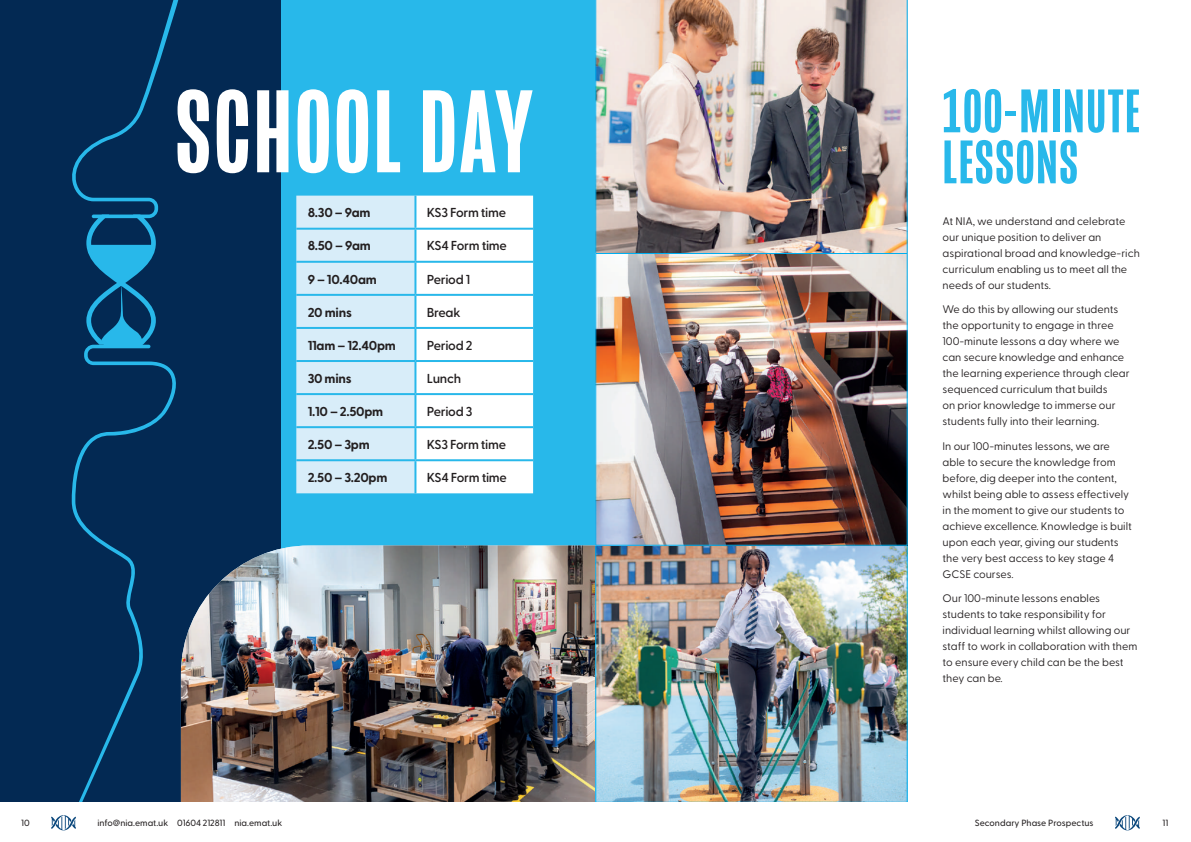
<style>
.page{position:relative;width:1191px;height:842px;background:#fff}
.page>*{position:absolute;margin:0;border:0;box-sizing:border-box;transform-origin:0 0}
.t1{font:500 120.6px "Mongoose";letter-spacing:.025em;color:#fff}
.t2{font:500 63px/51px "Mongoose";letter-spacing:.025em;color:#28b8ea}
.t3{font:700 13px "Greycliff CF";letter-spacing:-.02em;color:#231f20}
.t4{font:600 13px "Greycliff CF";letter-spacing:-.02em;color:#231f20}
.t5{font:11px/16px "Greycliff CF";color:#231f20}
.t6{font:500 9px "Greycliff CF";color:#231f20}
</style>
<div class="page">
<div style="left:131px;top:0;width:464px;height:802px;background:#28b8ea"></div>
<div style="left:0;top:0;width:281px;height:802px;background:#032953"></div>
<svg style="left:71px;top:346px;width:105px;height:456px"></svg>
<svg style="left:72px;top:0;width:107px;height:346px"></svg>
<img style="left:181px;top:545px;width:414px;height:257px">
<img style="left:595px;top:0;width:312px;height:253px">
<img style="left:597px;top:547px;width:308px;height:253px">
<div style="left:595px;top:545px;width:312px;height:257px;border:1px solid #00aeef"></div>
<img style="left:597px;top:255px;width:308px;height:288px">
<div style="left:595px;top:253px;width:312px;height:292px;border:1px solid #00aeef"></div>
<svg style="left:296px;top:196px;width:237px;height:297px;background:#e9f5fb"></svg>
<hr style="left:414px;top:196px;width:2px;height:32px;background:#28b8ea">
<hr style="left:296px;top:228px;width:119px;height:2px;background:#28b8ea">
<hr style="left:296px;top:261px;width:119px;height:2px;background:#28b8ea">
<hr style="left:296px;top:294px;width:119px;height:2px;background:#28b8ea">
<hr style="left:296px;top:327px;width:119px;height:2px;background:#28b8ea">
<hr style="left:296px;top:360px;width:119px;height:2px;background:#28b8ea">
<hr style="left:296px;top:393px;width:119px;height:2px;background:#28b8ea">
<hr style="left:414px;top:230px;width:2px;height:31px;background:#28b8ea">
<hr style="left:414px;top:263px;width:2px;height:31px;background:#28b8ea">
<hr style="left:414px;top:296px;width:2px;height:31px;background:#28b8ea">
<hr style="left:414px;top:329px;width:2px;height:31px;background:#28b8ea">
<hr style="left:414px;top:362px;width:2px;height:31px;background:#28b8ea">
<hr style="left:414px;top:395px;width:2px;height:31px;background:#28b8ea">
<hr style="left:415px;top:228px;width:118px;height:2px;background:#28b8ea">
<hr style="left:415px;top:261px;width:118px;height:2px;background:#28b8ea">
<hr style="left:415px;top:294px;width:118px;height:2px;background:#28b8ea">
<hr style="left:415px;top:327px;width:118px;height:2px;background:#28b8ea">
<hr style="left:415px;top:360px;width:118px;height:2px;background:#28b8ea">
<hr style="left:415px;top:393px;width:118px;height:2px;background:#28b8ea">
<hr style="left:296px;top:426px;width:119px;height:2px;background:#28b8ea">
<hr style="left:296px;top:459px;width:119px;height:2px;background:#28b8ea">
<hr style="left:414px;top:428px;width:2px;height:31px;background:#28b8ea">
<hr style="left:414px;top:461px;width:2px;height:32px;background:#28b8ea">
<hr style="left:415px;top:426px;width:118px;height:2px;background:#28b8ea">
<hr style="left:415px;top:459px;width:118px;height:2px;background:#28b8ea">
<svg style="left:51px;top:815px;width:25px;height:15px"></svg>
<svg style="left:1115px;top:815px;width:25px;height:15px"></svg>
<h1 class="t1" style="left:175px;top:63px;width:359px">SCHOOL DAY</h1>
<p class="t3" style="left:308px;top:203px;width:64px">8.30 – 9am</p>
<p class="t4" style="left:427px;top:203px;width:81px">KS3 Form time</p>
<p class="t3" style="left:308px;top:236px;width:65px">8.50 – 9am</p>
<p class="t4" style="left:427px;top:236px;width:82px">KS4 Form time</p>
<p class="t3" style="left:308px;top:269px;width:71px">9 – 10.40am</p>
<p class="t4" style="left:427px;top:269px;width:45px">Period 1</p>
<p class="t3" style="left:308px;top:302px;width:46px">20 mins</p>
<p class="t4" style="left:427px;top:302px;width:35px">Break</p>
<p class="t3" style="left:308px;top:335px;width:90px">11am – 12.40pm</p>
<p class="t4" style="left:427px;top:335px;width:47px">Period 2</p>
<p class="t3" style="left:308px;top:368px;width:46px">30 mins</p>
<p class="t4" style="left:427px;top:368px;width:36px">Lunch</p>
<p class="t3" style="left:308px;top:401px;width:77px">1.10 – 2.50pm</p>
<p class="t4" style="left:427px;top:401px;width:47px">Period 3</p>
<p class="t3" style="left:308px;top:434px;width:64px">2.50 – 3pm</p>
<p class="t4" style="left:427px;top:434px;width:81px">KS3 Form time</p>
<p class="t3" style="left:308px;top:467px;width:81px">2.50 – 3.20pm</p>
<p class="t4" style="left:427px;top:468px;width:82px">KS4 Form time</p>
<h2 class="t2" style="left:942px;top:86px;width:198px">100-MINUTE<br>LESSONS</h2>
<p class="t5" style="left:942px;top:212px;width:199px">At NIA, we understand and celebrate our unique position to deliver an aspirational broad and knowledge-rich curriculum enabling us to meet all the needs of our students.</p>
<p class="t5" style="left:942px;top:301px;width:188px">We do this by allowing our students the opportunity to engage in three 100-minute lessons a day where we can secure knowledge and enhance the learning experience through clear sequenced curriculum that builds<br>on prior knowledge to immerse our students fully into their learning.</p>
<p class="t5" style="left:942px;top:437px;width:191px">In our 100-minutes lessons, we are able to secure the knowledge from before, dig deeper into the content, whilst being able to assess effectively in the moment to give our students to achieve excellence. Knowledge is built upon each year, giving our students the very best access to key stage 4<br>GCSE courses.</p>
<p class="t5" style="left:942px;top:590px;width:196px">Our 100-minute lessons enables students to take responsibility for individual learning whilst allowing our staff to work in collaboration with them to ensure every child can be the best they can be.</p>
<p class="t6" style="left:21px;top:816px;width:10px">10</p>
<p class="t6" style="left:97px;top:816px;width:186px">info@nia.emat.uk 01604 212811 nia.emat.uk</p>
<p class="t6" style="left:975px;top:816px;width:120px">Secondary Phase Prospectus</p>
<p class="t6" style="left:1162px;top:816px;width:7px">11</p>
</div>
